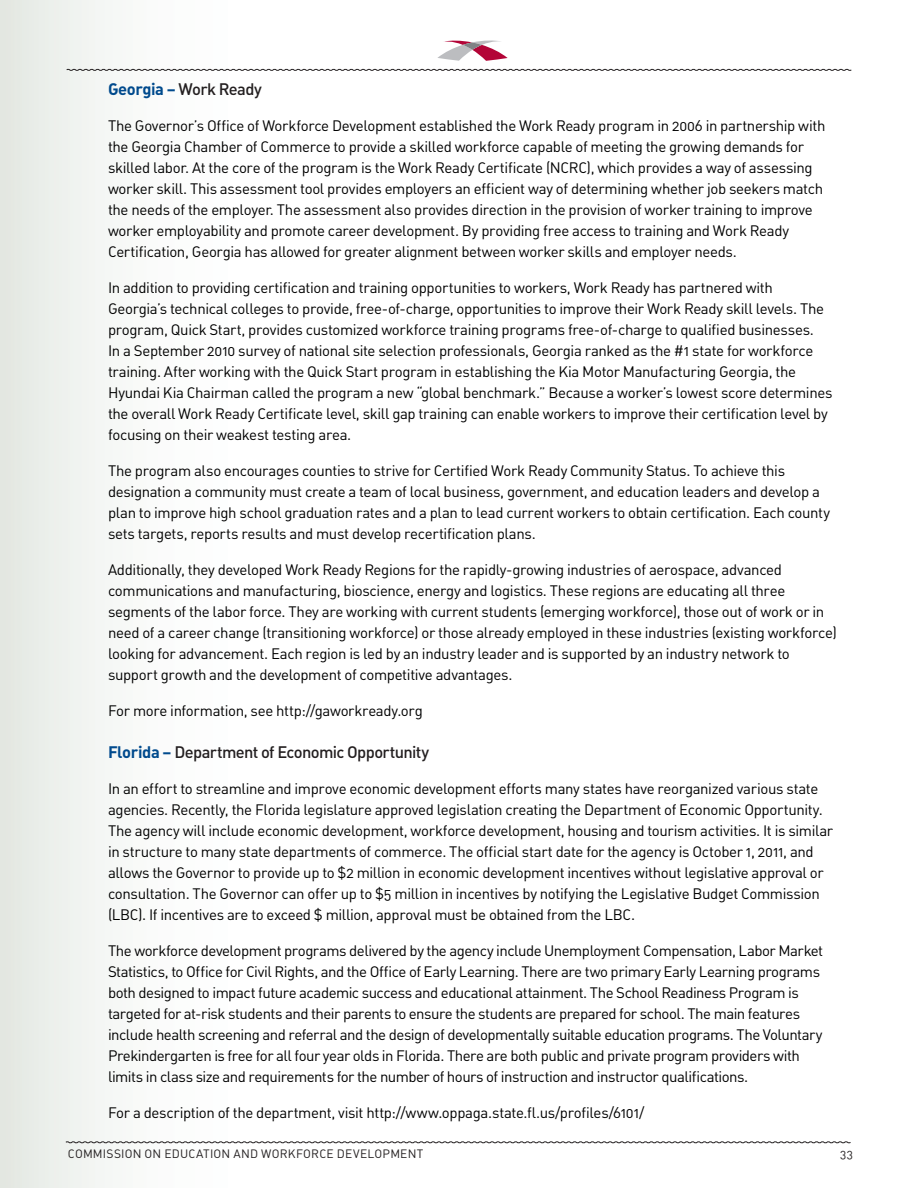
<style>
.page{position:relative;width:918px;height:1188px;background:#fff}
.page>*{position:absolute;margin:0;border:0;box-sizing:border-box;transform-origin:0 0}
.t1{font:16.5px "DIN Medium Alternate";letter-spacing:-.04em;color:#231f20}
.t2{font:15px/21px "DIN Regular Alternate";letter-spacing:-.025em;color:#000}
.t3{font:12px "DIN Regular Alternate";letter-spacing:.015em;color:#231f20}
.s1{font-family:"DIN Bold Alternate";color:#004a8d}
</style>
<div class="page">
<div style="left:0;top:0;width:289px;height:1188px;background:linear-gradient(to right,#e8ece7,#fff)"></div>
<svg style="left:65px;top:1141px;width:786px;height:3px"></svg>
<svg style="left:437px;top:40px;width:71px;height:21px"></svg>
<svg style="left:66px;top:69px;width:786px;height:2px;background:#888586"></svg>
<p class="t1" style="left:108px;top:78px;width:155px"><span class="s1">Georgia –</span> Work Ready</p>
<p class="t2" style="left:108px;top:115px;width:719px">The Governor’s Office of Workforce Development established the Work Ready program in 2006 in partnership with the Georgia Chamber of Commerce to provide a skilled workforce capable of meeting the growing demands for skilled labor. At the core of the program is the Work Ready Certificate (NCRC), which provides a way of assessing worker skill. This assessment tool provides employers an efficient way of determining whether job seekers match the needs of the employer. The assessment also provides direction in the provision of worker training to improve worker employability and promote career development. By providing free access to training and Work Ready Certification, Georgia has allowed for greater alignment between worker skills and employer needs.</p>
<p class="t2" style="left:108px;top:277px;width:726px">In addition to providing certification and training opportunities to workers, Work Ready has partnered with Georgia’s technical colleges to provide, free-of-charge, opportunities to improve their Work Ready skill levels. The program, Quick Start, provides customized workforce training programs free-of-charge to qualified businesses.<br>In a September 2010 survey of national site selection professionals, Georgia ranked as the #1 state for workforce training. After working with the Quick Start program in establishing the Kia Motor Manufacturing Georgia, the Hyundai Kia Chairman called the program a new “global benchmark.” Because a worker’s lowest score determines the overall Work Ready Certificate level, skill gap training can enable workers to improve their certification level by focusing on their weakest testing area.</p>
<p class="t2" style="left:108px;top:460px;width:724px">The program also encourages counties to strive for Certified Work Ready Community Status. To achieve this designation a community must create a team of local business, government, and education leaders and develop a plan to improve high school graduation rates and a plan to lead current workers to obtain certification. Each county sets targets, reports results and must develop recertification plans.</p>
<p class="t2" style="left:108px;top:559px;width:730px">Additionally, they developed Work Ready Regions for the rapidly-growing industries of aerospace, advanced communications and manufacturing, bioscience, energy and logistics. These regions are educating all three segments of the labor force. They are working with current students (emerging workforce), those out of work or in need of a career change (transitioning workforce) or those already employed in these industries (existing workforce) looking for advancement. Each region is led by an industry leader and is supported by an industry network to support growth and the development of competitive advantages.</p>
<p class="t2" style="left:108px;top:700px;width:316px">For more information, see http://gaworkready.org</p>
<p class="t1" style="left:108px;top:741px;width:323px"><span class="s1">Florida –</span> Department of Economic Opportunity</p>
<p class="t2" style="left:108px;top:778px;width:727px">In an effort to streamline and improve economic development efforts many states have reorganized various state agencies. Recently, the Florida legislature approved legislation creating the Department of Economic Opportunity.<br>The agency will include economic development, workforce development, housing and tourism activities. It is similar in structure to many state departments of commerce. The official start date for the agency is October 1, 2011, and allows the Governor to provide up to $2 million in economic development incentives without legislative approval or consultation. The Governor can offer up to $5 million in incentives by notifying the Legislative Budget Commission (LBC). If incentives are to exceed $ million, approval must be obtained from the LBC.</p>
<p class="t2" style="left:108px;top:940px;width:717px">The workforce development programs delivered by the agency include Unemployment Compensation, Labor Market Statistics, to Office for Civil Rights, and the Office of Early Learning. There are two primary Early Learning programs both designed to impact future academic success and educational attainment. The School Readiness Program is targeted for at-risk students and their parents to ensure the students are prepared for school. The main features include health screening and referral and the design of developmentally suitable education programs. The Voluntary Prekindergarten is free for all four year olds in Florida. There are both public and private program providers with limits in class size and requirements for the number of hours of instruction and instructor qualifications.</p>
<p class="t2" style="left:108px;top:1102px;width:538px">For a description of the department, visit http://www.oppaga.state.fl.us/profiles/6101/</p>
<p class="t3" style="left:68px;top:1146px;width:357px">COMMISSION ON EDUCATION AND WORKFORCE DEVELOPMENT</p>
<p class="t3" style="left:840px;top:1146px;width:14px">33</p>
</div>
